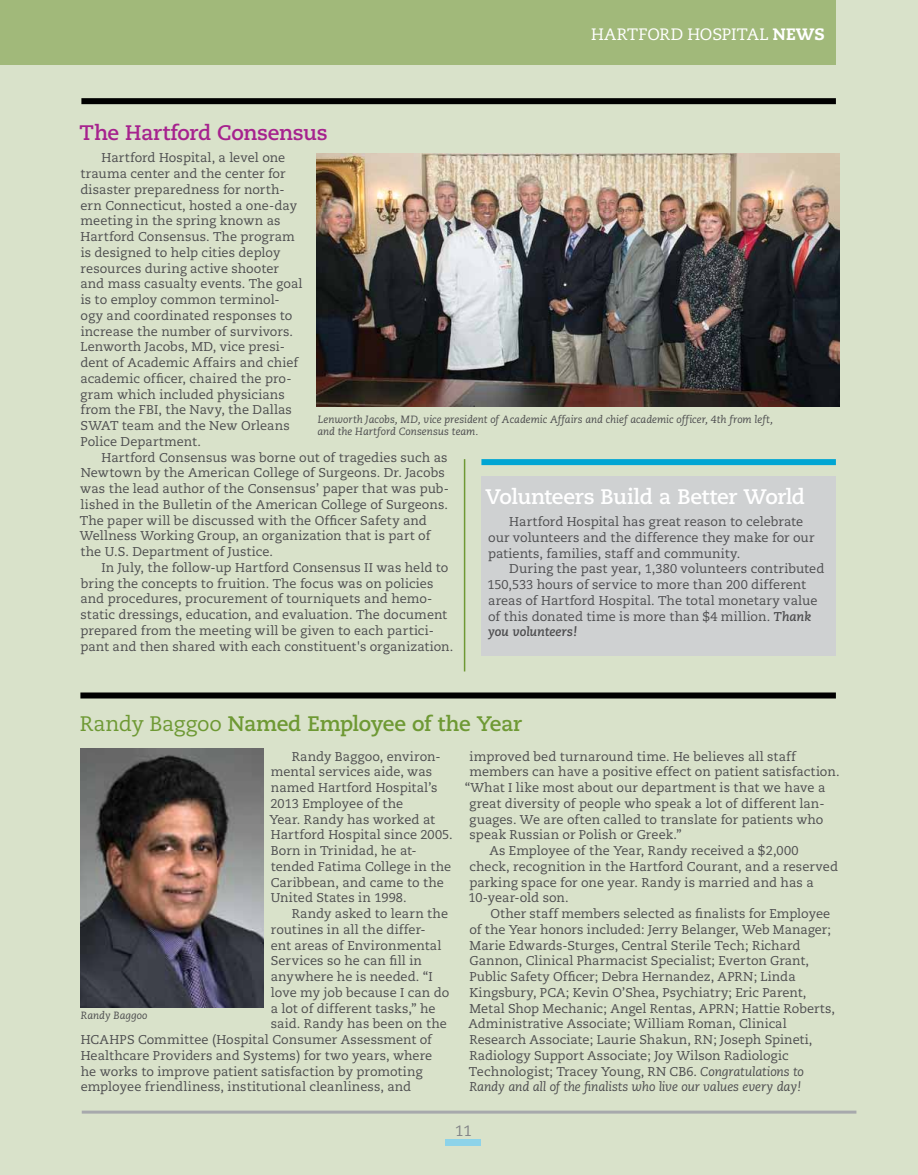
<style>
.page{position:relative;width:918px;height:1175px;background:#fff}
.page>*{position:absolute;margin:0;border:0;box-sizing:border-box;transform-origin:0 0}
.t1{font:700 21px "Caecilia";letter-spacing:-.02em;color:#6e9934}
.t2{font:700 21px "Caecilia";letter-spacing:-.02em;color:#fff}
.t3{font:700 21px "Caecilia";letter-spacing:-.015em;color:#a6228e}
.t4{font:16.5px "Caecilia";letter-spacing:-.01em;color:#fff}
.t5{font:15px "Caecilia";color:#818386}
.t6{font:12.75px/15.8px "Caecilia";letter-spacing:.005em;color:#4d4d4f}
.t7{font:italic 12.75px "Caecilia";letter-spacing:-.015em;color:#4d4d4f}
.t8{font:italic 10.5px/12px "Caecilia";color:#4d4d4f}
.s1{font-weight:800}
.s2{font-weight:700;font-style:italic}
.s3{font-weight:400}
.s4{font-style:italic}
</style>
<div class="page">
<div style="left:0;top:0;width:918px;height:1174px;background:#d9e2ca"></div>
<div style="left:0;top:0;width:836px;height:65px;background:#a1b97a"></div>
<div style="left:81px;top:98px;width:755px;height:6px;background:#000"></div>
<hr style="left:82px;top:1110px;width:774px;height:3px;background:#a7a9ac">
<div style="left:481px;top:459px;width:355px;height:6px;background:#00a6d3"></div>
<div style="left:80px;top:692px;width:756px;height:6px;background:#000"></div>
<img style="left:80px;top:748px;width:184px;height:259px">
<img style="left:316px;top:153px;width:524px;height:254px">
<div style="left:481px;top:476px;width:355px;height:179px;background:#cfd1d2"></div>
<hr style="left:464px;top:459px;width:1px;height:212px;background:#6e9934">
<div style="left:445px;top:1138px;width:36px;height:7px;background:#8dd3e9"></div>
<h1 class="t3" style="left:80px;top:120px;width:250px">The Hartford Consensus</h1>
<p class="t4" style="left:591px;top:24px;width:235px">HARTFORD HOSPITAL <span class="s1">NEWS</span></p>
<p class="t6" style="left:80px;top:150px;width:224px;text-indent:21px">Hartford Hospital, a level one trauma center and the center for disaster preparedness for north&shy;ern Connecticut, hosted a one-day meeting in the spring known as<br>Hartford Consensus. The program is designed to help cities deploy resources during active shooter and mass casualty events. The goal is to employ common terminol&shy;ogy and coordinated responses to increase the number of survivors.<br>Lenworth Jacobs, MD, vice presi&shy;dent of Academic Affairs and chief academic officer, chaired the pro&shy;gram which included physicians from the FBI, the Navy, the Dallas<br>SWAT team and the New Orleans<br>Police Department.</p>
<p class="t6" style="left:80px;top:449px;width:371px;text-indent:22px">Hartford Consensus was borne out of tragedies such as Newtown by the American College of Surgeons. Dr. Jacobs was the lead author of the Consensus’ paper that was pub&shy;lished in the Bulletin of the American College of Surgeons.<br>The paper will be discussed with the Officer Safety and Wellness Working Group, an organization that is part of the U.S. Department of Justice.</p>
<p class="t6" style="left:80px;top:560px;width:374px;text-indent:21px">In July, the follow-up Hartford Consensus II was held to bring the concepts to fruition. The focus was on policies and procedures, procurement of tourniquets and hemo&shy;static dressings, education, and evaluation. The document prepared from the meeting will be given to each partici&shy;pant and then shared with each constituent's organization.</p>
<p class="t8" style="left:317px;top:413px;width:457px">Lenworth Jacobs, MD, vice president of Academic Affairs and chief academic officer, 4th from left, and the Hartford Consensus team.</p>
<h1 class="t2" style="left:486px;top:484px;width:321px">Volunteers Build a Better World</h1>
<p class="t6" style="left:488px;top:514px;width:328px;text-indent:21px">Hartford Hospital has great reason to celebrate our volunteers and the difference they make for our patients, families, staff and community.</p>
<p class="t6" style="left:487px;top:561px;width:339px;text-indent:22px">During the past year, 1,380 volunteers contributed 150,533 hours of service to more than 200 different areas of Hartford Hospital. The total monetary value of this donated time is more than $4 million. <span class="s2">Thank you volunteers!</span></p>
<h1 class="t1" style="left:80px;top:711px;width:444px"><span class="s3">Randy Baggoo</span> Named Employee of the Year</h1>
<p class="t6" style="left:269px;top:748px;width:185px;text-indent:22px">Randy Baggoo, environ&shy;mental services aide, was named Hartford Hospital’s<br>2013 Employee of the<br>Year. Randy has worked at<br>Hartford Hospital since 2005.<br>Born in Trinidad, he at&shy;tended Fatima College in the<br>Caribbean, and came to the<br>United States in 1998.</p>
<p class="t6" style="left:292px;top:906px;width:158px">Randy asked to learn the</p>
<p class="t6" style="left:271px;top:922px;width:156px">routines in all the differ-</p>
<p class="t6" style="left:271px;top:937px;width:172px">ent areas of Environmental</p>
<p class="t6" style="left:271px;top:953px;width:153px">Services so he can fill in</p>
<p class="t6" style="left:271px;top:969px;width:164px">anywhere he is needed. “I</p>
<p class="t6" style="left:271px;top:984px;width:180px">love my job because I can do</p>
<p class="t6" style="left:271px;top:1000px;width:167px">a lot of different tasks,” he</p>
<p class="t6" style="left:271px;top:1016px;width:178px">said. Randy has been on the</p>
<p class="t6" style="left:81px;top:1032px;width:353px">HCAHPS Committee (Hospital Consumer Assessment of</p>
<p class="t6" style="left:81px;top:1047px;width:353px">Healthcare Providers and Systems) for two years, where</p>
<p class="t6" style="left:81px;top:1063px;width:343px">he works to improve patient satisfaction by promoting</p>
<p class="t6" style="left:81px;top:1079px;width:332px">employee friendliness, institutional cleanliness, and</p>
<p class="t8" style="left:81px;top:1009px;width:68px">Randy Baggoo</p>
<p class="t6" style="left:470px;top:748px;width:328px">improved bed turnaround time. He believes all staff</p>
<p class="t6" style="left:469px;top:764px;width:372px">members can have a positive effect on patient satisfaction.</p>
<p class="t6" style="left:465px;top:780px;width:362px">“What I like most about our department is that we have a</p>
<p class="t6" style="left:469px;top:795px;width:357px">great diversity of people who speak a lot of different lan-</p>
<p class="t6" style="left:469px;top:811px;width:356px">guages. We are often called to translate for patients who</p>
<p class="t6" style="left:469px;top:827px;width:214px">speak Russian or Polish or Greek.”</p>
<p class="t6" style="left:489px;top:843px;width:311px">As Employee of the Year, Randy received a $2,000</p>
<p class="t6" style="left:469px;top:858px;width:370px">check, recognition in the Hartford Courant, and a reserved</p>
<p class="t6" style="left:469px;top:874px;width:346px">parking space for one year. Randy is married and has a</p>
<p class="t6" style="left:469px;top:890px;width:102px">10-year-old son.</p>
<p class="t6" style="left:491px;top:906px;width:341px">Other staff members selected as finalists for Employee</p>
<p class="t6" style="left:469px;top:921px;width:363px">of the Year honors included: Jerry Belanger, Web Manager;</p>
<p class="t6" style="left:470px;top:937px;width:333px">Marie Edwards-Sturges, Central Sterile Tech; Richard</p>
<p class="t6" style="left:470px;top:953px;width:341px">Gannon, Clinical Pharmacist Specialist; Everton Grant,</p>
<p class="t6" style="left:469px;top:969px;width:328px">Public Safety Officer; Debra Hernandez, APRN; Linda</p>
<p class="t6" style="left:469px;top:984px;width:338px">Kingsbury, PCA; Kevin O’Shea, Psychiatry; Eric Parent,</p>
<p class="t6" style="left:470px;top:1000px;width:367px">Metal Shop Mechanic; Angel Rentas, APRN; Hattie Roberts,</p>
<p class="t6" style="left:468px;top:1016px;width:320px">Administrative Associate; William Roman, Clinical</p>
<p class="t6" style="left:469px;top:1032px;width:345px">Research Associate; Laurie Shakun, RN; Joseph Spineti,</p>
<p class="t6" style="left:469px;top:1047px;width:321px">Radiology Support Associate; Joy Wilson Radiologic</p>
<p class="t6" style="left:469px;top:1063px;width:337px">Technologist; Tracey Young, RN CB6. <span class="s4">Congratulations to</span></p>
<p class="t7" style="left:469px;top:1079px;width:333px">Randy and all of the finalists who live our values every day!</p>
<p class="t5" style="left:455px;top:1121px;width:18px">11</p>
</div>
